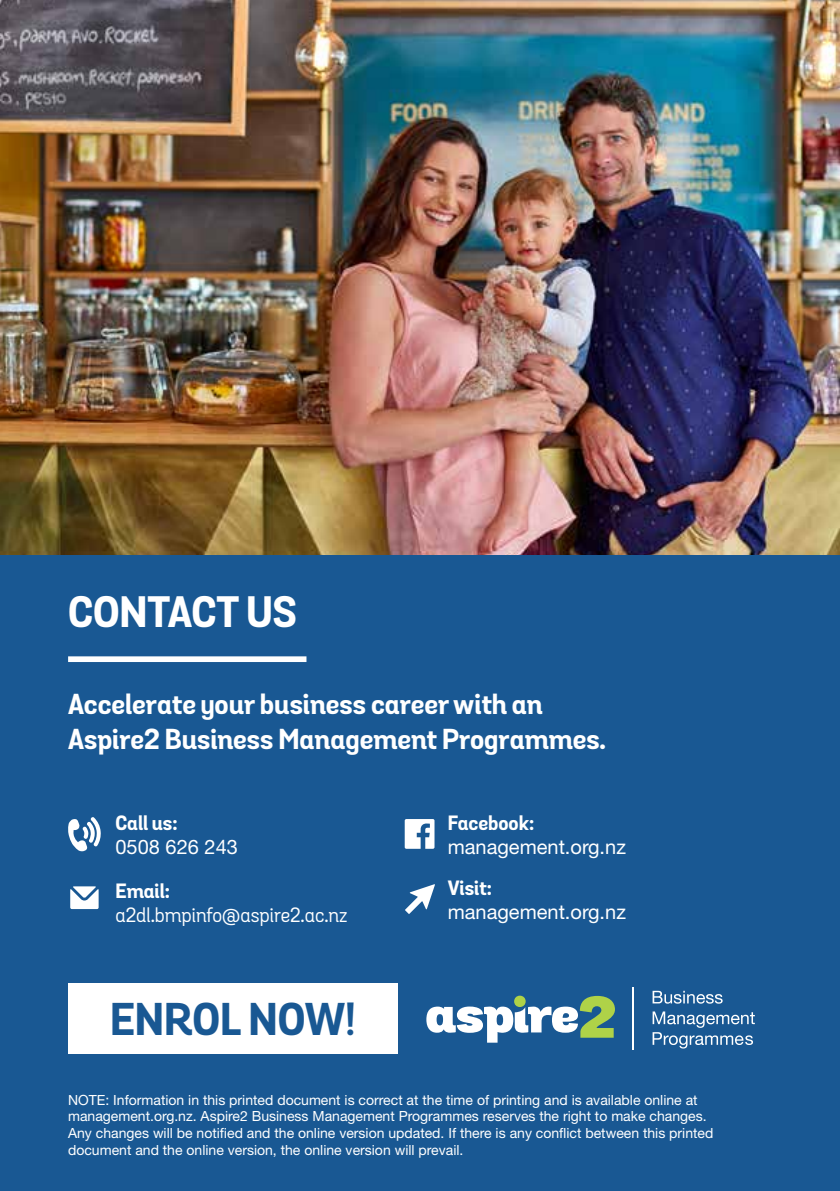
<style>
.page{position:relative;width:840px;height:1191px;background:#fff}
.page>*{position:absolute;margin:0;border:0;box-sizing:border-box;transform-origin:0 0}
.t1{font:700 44.4px "Grota Sans Alt";color:#195893}
.t2{font:700 42.4px "Grota Sans Alt";color:#fff}
.t3{font:600 40.4px "Grota Sans Alt";color:#fff}
.t4{font:700 27.8px/34.8px "Grota Sans Alt";color:#fff}
.t5{font:20px "Helvetica Neue LT Pro";color:#fff}
.t6{font:700 20px "Grota Sans Alt";color:#fff}
.t7{font:20px "Grota Sans Alt";color:#fff}
.t8{font:14px/16.8px "Helvetica Neue LT Pro";color:#fff}
</style>
<div class="page">
<img style="left:0;top:0;width:839px;height:556px">
<div style="left:0;top:556px;width:839px;height:635px;background:#195893"></div>
<svg style="left:68px;top:817px;width:33px;height:35px"></svg>
<svg style="left:70px;top:886px;width:29px;height:23px"></svg>
<svg style="left:405px;top:884px;width:30px;height:30px"></svg>
<svg style="left:404px;top:819px;width:30px;height:29px"></svg>
<div style="left:68px;top:983px;width:329px;height:70px;background:#fff"></div>
<div style="left:68px;top:656px;width:238px;height:6px;background:#fff"></div>
<hr style="left:632px;top:987px;width:1px;height:63px;background:#fff">
<svg style="left:426px;top:996px;width:188px;height:46px"></svg>
<svg style="left:652px;top:990px;width:70px;height:13px"></svg>
<svg style="left:652px;top:1011px;width:102px;height:37px"></svg>
<h2 class="t2" style="left:68px;top:586px;width:230px">CONTACT US</h2>
<h3 class="t4" style="left:68px;top:688px;width:539px">Accelerate your business career with an<br>Aspire2 Business Management Programmes.</h3>
<h3 class="t6" style="left:115px;top:810px;width:63px">Call us:</h3>
<h3 class="t5" style="left:115px;top:834px;width:124px">0508 626 243</h3>
<h3 class="t6" style="left:115px;top:878px;width:56px">Email:</h3>
<h3 class="t7" style="left:115px;top:902px;width:233px">a2dl.bmpinfo@aspire2.ac.nz</h3>
<h1 class="t1" style="left:110px;top:992px;width:247px">ENROL NOW!</h1>
<h3 class="t6" style="left:447px;top:810px;width:88px">Facebook:</h3>
<h3 class="t5" style="left:447px;top:834px;width:179px">management.org.nz</h3>
<h3 class="t6" style="left:447px;top:875px;width:46px">Visit:</h3>
<h3 class="t5" style="left:447px;top:899px;width:179px">management.org.nz</h3>
<h3 class="t3" style="left:519px;top:1078px;width:247px">ENROL TODAY!</h3>
<p class="t8" style="left:68px;top:1090px;width:646px">NOTE: Information in this printed document is correct at the time of printing and is available online at management.org.nz. Aspire2 Business Management Programmes reserves the right to make changes.<br>Any changes will be notified and the online version updated. If there is any conflict between this printed document and the online version, the online version will prevail.</p>
</div>
